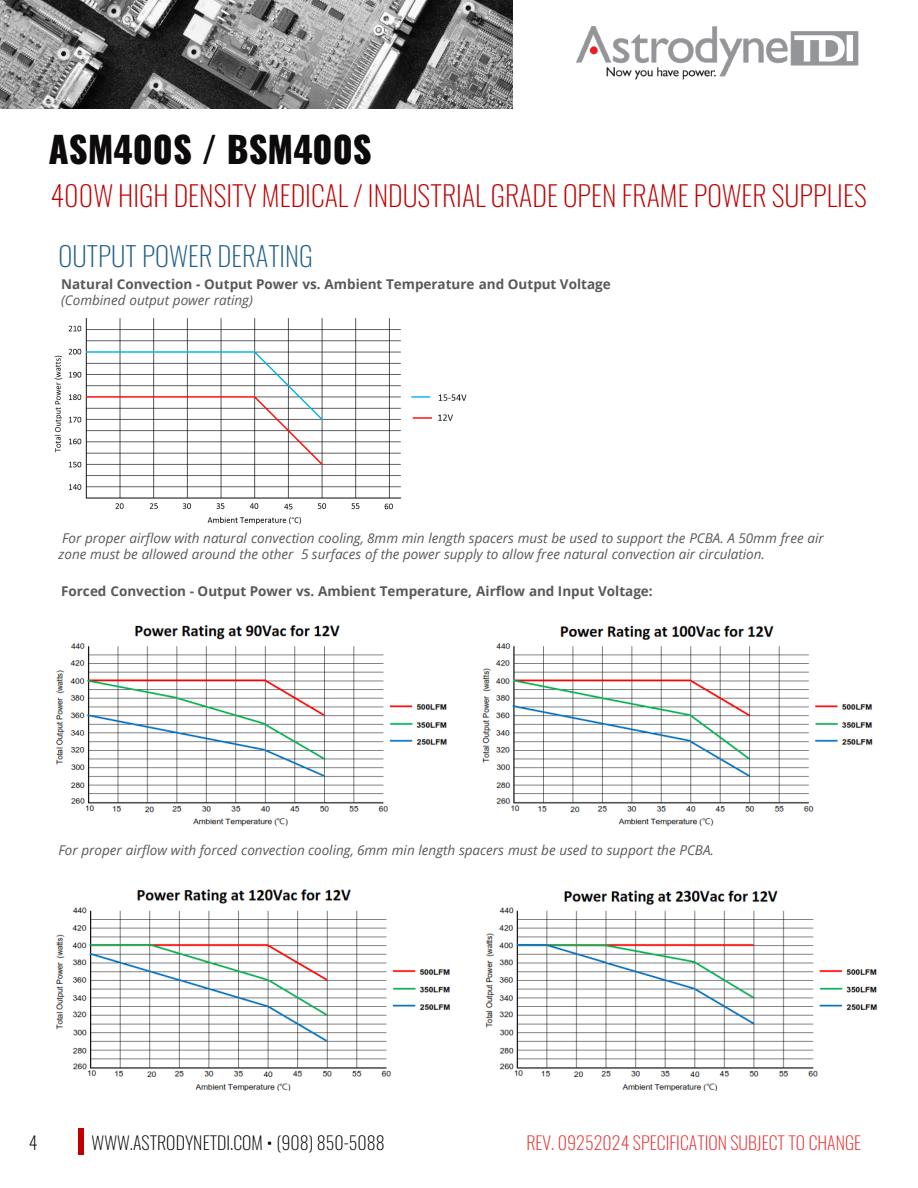
<style>
.page{position:relative;width:918px;height:1188px;background:#fff}
.page>*{position:absolute;margin:0;border:0;box-sizing:border-box;transform-origin:0 0}
.t1{font:800 36px "Oswald";color:#0c0a0a}
.t2{font:200 28.05px "Oswald";color:#c00000}
.t3{font:200 27px "Oswald";color:#1f5e8a}
.t4{font:200 18px "Oswald";color:#ea292b}
.t5{font:200 18px "Oswald";letter-spacing:.005em;color:#000}
.t6{font:italic 13.5px/16.2px "Open Sans";color:#595959}
.t7{font:700 13.5px/16.2px "Open Sans";letter-spacing:-.005em;color:#595959}
.s1{font-weight:400;font-style:italic}
.s2{font-weight:800}
</style>
<div class="page">
<img style="left:0;top:0;width:513px;height:108px">
<img style="left:576px;top:27px;width:282px;height:53px">
<div style="left:78px;top:1129px;width:6px;height:26px;background:#c00000"></div>
<img style="left:54px;top:317px;width:413px;height:208px">
<img style="left:55px;top:625px;width:818px;height:201px">
<img style="left:55px;top:889px;width:822px;height:202px">
<p class="t1" style="left:48px;top:130px;width:325px">ASM400S / BSM400S</p>
<p class="t2" style="left:50px;top:171px;width:818px">400W HIGH DENSITY MEDICAL / INDUSTRIAL GRADE OPEN FRAME POWER SUPPLIES</p>
<p class="t3" style="left:59px;top:232px;width:256px">OUTPUT POWER DERATING</p>
<p class="t7" style="left:61px;top:275px;width:551px">Natural Convection - Output Power vs. Ambient Temperature and Output Voltage <span class="s1">(Combined output power rating)</span></p>
<p class="t6" style="left:59px;top:529px;width:767px">For proper airflow with natural convection cooling, 8mm min length spacers must be used to support the PCBA. A 50mm free air zone must be allowed around the other 5 surfaces of the power supply to allow free natural convection air circulation.</p>
<p class="t7" style="left:61px;top:583px;width:593px">Forced Convection - Output Power vs. Ambient Temperature, Airflow and Input Voltage:</p>
<p class="t6" style="left:59px;top:842px;width:657px">For proper airflow with forced convection cooling, 6mm min length spacers must be used to support the PCBA.</p>
<h3 class="t5" style="left:29px;top:1126px;width:10px">4</h3>
<h3 class="t5" style="left:92px;top:1126px;width:295px">WWW.ASTRODYNETDI.COM <span class="s2">·</span> (908) 850-5088</h3>
<h3 class="t4" style="left:526px;top:1126px;width:337px">REV. 09252024 SPECIFICATION SUBJECT TO CHANGE</h3>
</div>
